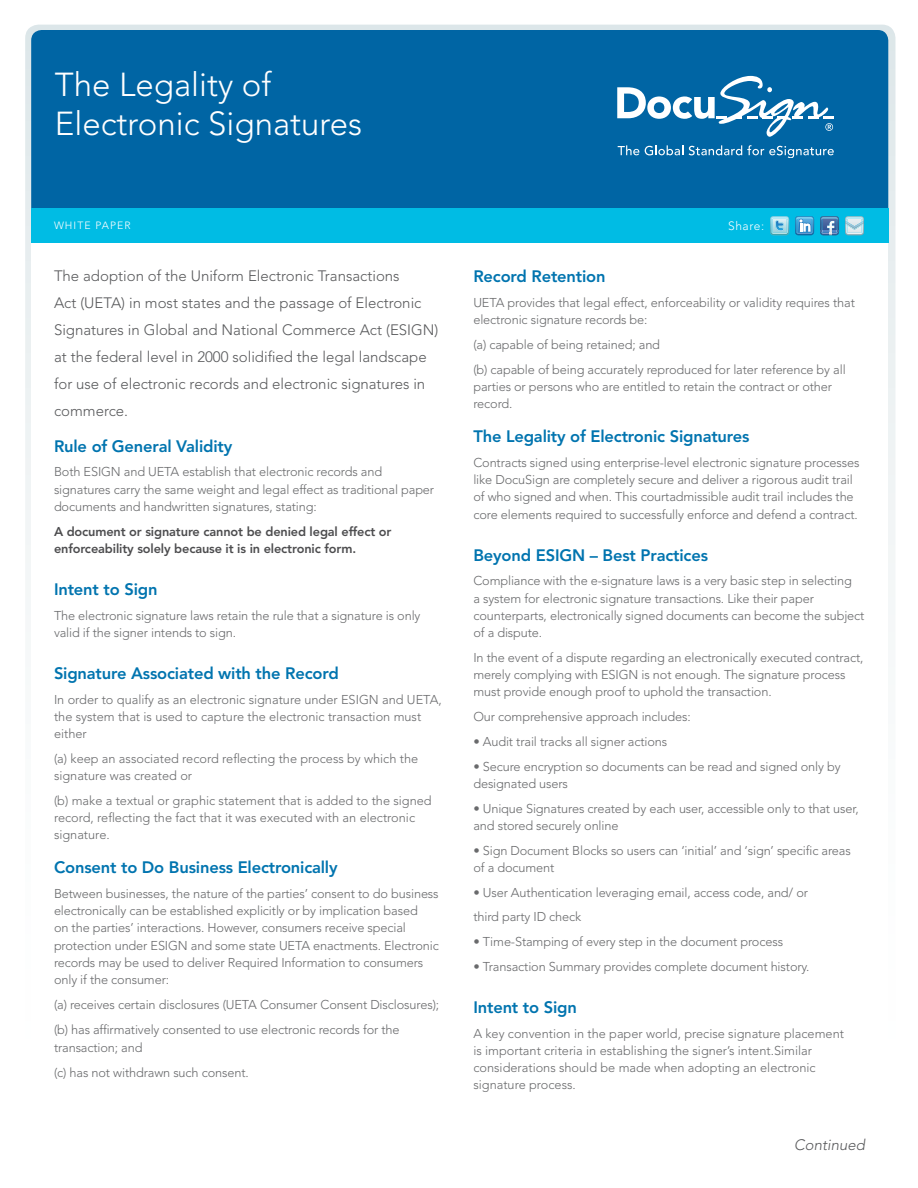
<style>
.page{position:relative;width:918px;height:1188px;background:#fff}
.page>*{position:absolute;margin:0;border:0;box-sizing:border-box;transform-origin:0 0}
.t1{font:300 33px/39px "Avenir LT Std";color:#fff}
.t2{font:800 16.5px "Avenir LT Std";letter-spacing:-.01em;color:#0074af}
.t3{font:300 15px/27px "Avenir LT Std";color:#58595b}
.t4{font:italic 300 15px "Avenir LT Std";color:#58595b}
.t5{font:300 12.75px/17.2px "Avenir LT Std";letter-spacing:-.01em;color:#696a6c}
.t6{font:800 12.75px/17.2px "Avenir LT Std";letter-spacing:-.01em;color:#4d4d4f}
.t7{font:300 12px "Avenir LT Std";letter-spacing:.05em;color:#fff}
.t8{font:300 10.5px "Avenir LT Std";letter-spacing:.1em;color:#fff}
</style>
<div class="page">
<svg style="left:25px;top:25px;width:871px;height:590px"></svg>
<div style="left:32px;top:227px;width:856px;height:914px;background:#fff"></div>
<div style="left:31px;top:30px;width:857px;height:178px;background:#0065a4"></div>
<div style="left:31px;top:208px;width:857px;height:35px;background:#00bce4"></div>
<svg style="left:617px;top:76px;width:216px;height:61px"></svg>
<svg style="left:618px;top:145px;width:21px;height:10px"></svg>
<svg style="left:645px;top:145px;width:38px;height:10px"></svg>
<svg style="left:689px;top:145px;width:145px;height:13px;background:#3484b6"></svg>
<svg style="left:770px;top:216px;width:19px;height:19px"></svg>
<svg style="left:795px;top:216px;width:19px;height:19px"></svg>
<svg style="left:820px;top:216px;width:19px;height:19px"></svg>
<img style="left:821px;top:217px;width:17px;height:4px">
<svg style="left:845px;top:216px;width:19px;height:19px"></svg>
<h1 class="t1" style="left:55px;top:65px;width:309px">The Legality of<br>Electronic Signatures</h1>
<p class="t8" style="left:54px;top:219px;width:78px">WHITE PAPER</p>
<p class="t3" style="left:54px;top:263px;width:386px">The adoption of the Uniform Electronic Transactions<br>Act (UETA) in most states and the passage of Electronic Signatures in Global and National Commerce Act (ESIGN) at the federal level in 2000 solidified the legal landscape for use of electronic records and electronic signatures in commerce.</p>
<p class="t2" style="left:54px;top:436px;width:180px">Rule of General Validity</p>
<p class="t5" style="left:54px;top:463px;width:382px">Both ESIGN and UETA establish that electronic records and signatures carry the same weight and legal effect as traditional paper documents and handwritten signatures, stating:</p>
<p class="t6" style="left:54px;top:523px;width:339px">A document or signature cannot be denied legal effect or enforceability solely because it is in electronic form.</p>
<p class="t2" style="left:54px;top:579px;width:105px">Intent to Sign</p>
<p class="t5" style="left:54px;top:607px;width:368px">The electronic signature laws retain the rule that a signature is only valid if the signer intends to sign.</p>
<p class="t2" style="left:54px;top:663px;width:286px">Signature Associated with the Record</p>
<p class="t5" style="left:54px;top:691px;width:389px">In order to qualify as an electronic signature under ESIGN and UETA, the system that is used to capture the electronic transaction must either</p>
<p class="t5" style="left:54px;top:750px;width:366px">(a) keep an associated record reflecting the process by which the signature was created or</p>
<p class="t5" style="left:54px;top:792px;width:379px">(b) make a textual or graphic statement that is added to the signed record, reflecting the fact that it was executed with an electronic signature.</p>
<p class="t2" style="left:54px;top:858px;width:285px">Consent to Do Business Electronically</p>
<p class="t5" style="left:54px;top:885px;width:386px">Between businesses, the nature of the parties’ consent to do business electronically can be established explicitly or by implication based<br>on the parties’ interactions. However, consumers receive special protection under ESIGN and some state UETA enactments. Electronic records may be used to deliver Required Information to consumers only if the consumer:</p>
<p class="t5" style="left:54px;top:992px;width:387px;line-height:25.2px">(a) receives certain disclosures (UETA Consumer Consent Disclosures); (b) has affirmatively consented to use electronic records for the</p>
<p class="t5" style="left:54px;top:1035px;width:196px;line-height:25.2px">transaction; and<br>(c) has not withdrawn such consent.</p>
<p class="t7" style="left:728px;top:219px;width:38px">Share:</p>
<p class="t2" style="left:473px;top:267px;width:134px">Record Retention</p>
<p class="t5" style="left:473px;top:294px;width:383px">UETA provides that legal effect, enforceability or validity requires that electronic signature records be:</p>
<p class="t5" style="left:473px;top:332px;width:374px;line-height:24.8px">(a) capable of being retained; and<br>(b) capable of being accurately reproduced for later reference by all</p>
<p class="t5" style="left:473px;top:378px;width:360px">parties or persons who are entitled to retain the contract or other record.</p>
<p class="t2" style="left:473px;top:427px;width:278px">The Legality of Electronic Signatures</p>
<p class="t5" style="left:473px;top:454px;width:388px">Contracts signed using enterprise-level electronic signature processes like DocuSign are completely secure and deliver a rigorous audit trail of who signed and when. This courtadmissible audit trail includes the core elements required to successfully enforce and defend a contract.</p>
<p class="t2" style="left:473px;top:545px;width:236px">Beyond ESIGN – Best Practices</p>
<p class="t5" style="left:473px;top:573px;width:393px">Compliance with the e-signature laws is a very basic step in selecting<br>a system for electronic signature transactions. Like their paper counterparts, electronically signed documents can become the subject of a dispute.</p>
<p class="t5" style="left:473px;top:649px;width:392px">In the event of a dispute regarding an electronically executed contract, merely complying with ESIGN is not enough. The signature process must provide enough proof to uphold the transaction.</p>
<p class="t5" style="left:473px;top:708px;width:219px">Our comprehensive approach includes:</p>
<p class="t5" style="left:473px;top:733px;width:195px">• Audit trail tracks all signer actions</p>
<p class="t5" style="left:473px;top:758px;width:369px">• Secure encryption so documents can be read and signed only by designated users</p>
<p class="t5" style="left:473px;top:800px;width:387px">• Unique Signatures created by each user, accessible only to that user, and stored securely online</p>
<p class="t5" style="left:473px;top:842px;width:379px">• Sign Document Blocks so users can ‘initial’ and ‘sign’ specific areas of a document</p>
<p class="t5" style="left:473px;top:880px;width:336px;line-height:24.8px">• User Authentication leveraging email, access code, and/ or third party ID check</p>
<p class="t5" style="left:473px;top:933px;width:311px">• Time-Stamping of every step in the document process</p>
<p class="t5" style="left:473px;top:958px;width:338px">• Transaction Summary provides complete document history.</p>
<p class="t2" style="left:473px;top:997px;width:105px">Intent to Sign</p>
<p class="t5" style="left:473px;top:1025px;width:372px">A key convention in the paper world, precise signature placement is important criteria in establishing the signer’s intent.Similar considerations should be made when adopting an electronic signature process.</p>
<p class="t4" style="left:794px;top:1136px;width:72px">Continued</p>
</div>
